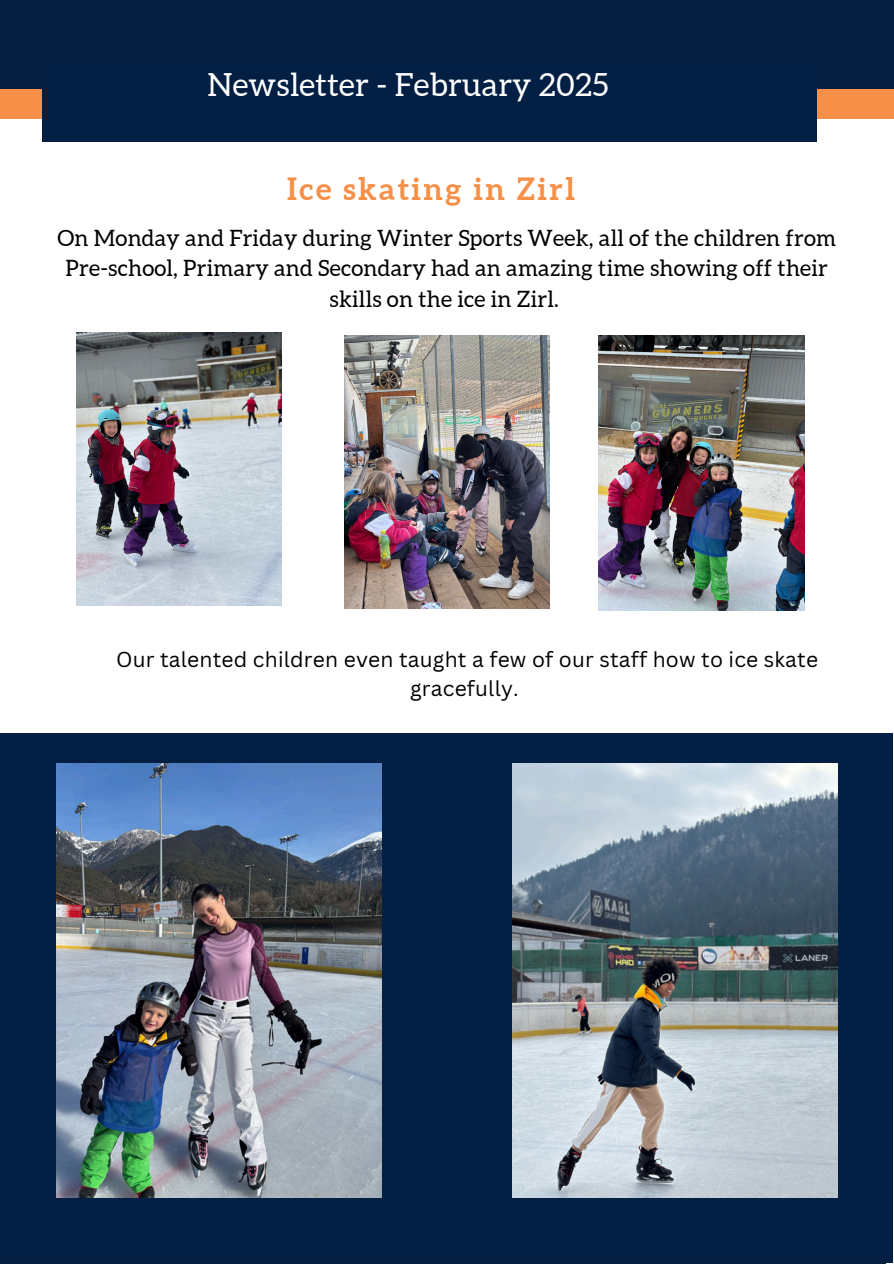
<style>
.page{position:relative;width:894px;height:1264px;background:#fff}
.page>*{position:absolute;margin:0;border:0;box-sizing:border-box;transform-origin:0 0}
.t1{font:31.8px "Aleo";letter-spacing:.01em;color:#fff}
.t2{font:700 30.75px "Aleo";letter-spacing:.08em;color:#f68f48}
.t3{font:22.5px/30.3px "Aleo";letter-spacing:.01em;color:#000;text-align:center}
.t4{font:21px/29.2px "Canva Sans";letter-spacing:.01em;color:#000;text-align:center}
</style>
<div class="page">
<div style="left:0;top:1px;width:893px;height:1261px;background:#031e40"></div>
<div style="left:0;top:104px;width:893px;height:1158px;background:#fff"></div>
<div style="left:0;top:90px;width:893px;height:29px;background:#f68f48"></div>
<div style="left:42px;top:60px;width:774px;height:81px;background:#031f43"></div>
<div style="left:0;top:733px;width:892px;height:529px;background:#031f43"></div>
<img style="left:56px;top:763px;width:325px;height:434px">
<img style="left:76px;top:332px;width:205px;height:273px">
<img style="left:512px;top:763px;width:325px;height:434px">
<img style="left:598px;top:335px;width:205px;height:275px">
<img style="left:344px;top:335px;width:205px;height:274px">
<h5 class="t1" style="left:207px;top:67px;width:402px">Newsletter - February 2025</h5>
<h2 class="t2" style="left:287px;top:171px;width:289px">Ice skating in Zirl</h2>
<p class="t3" style="left:57px;top:223px;width:780px">On Monday and Friday during Winter Sports Week, all of the children from<br>Pre-school, Primary and Secondary had an amazing time showing off their skills on the ice in Zirl.</p>
<p class="t4" style="left:116px;top:644px;width:703px">Our talented children even taught a few of our staff how to ice skate gracefully.</p>
</div>
